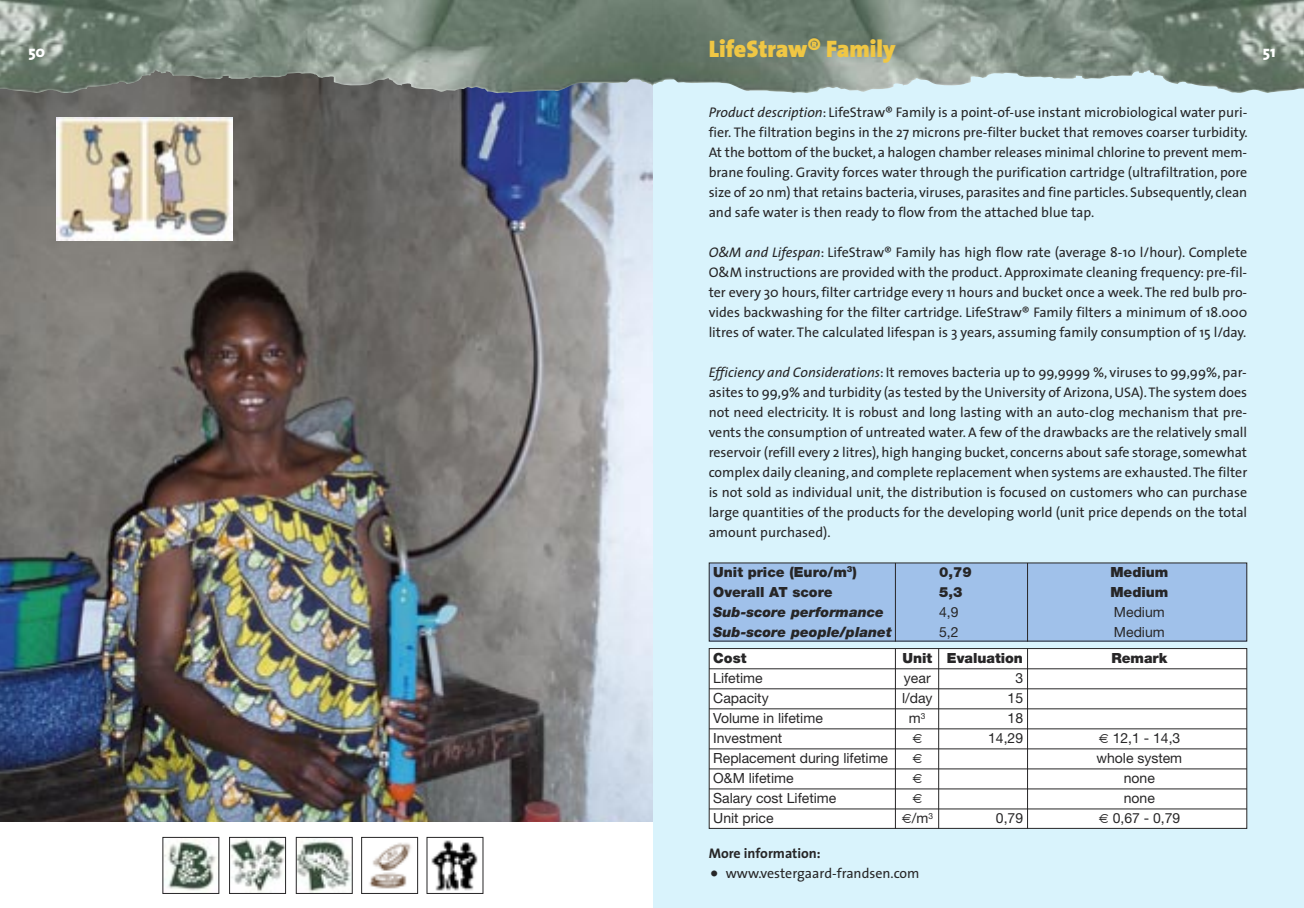
<style>
.page{position:relative;width:1304px;height:908px;background:#fff}
.page>*{position:absolute;margin:0;border:0;box-sizing:border-box;transform-origin:0 0}
.t1{font:48px "The Sans";color:#272627}
.t2{font:900 24px "The Sans";color:#f0c744}
.t3{font:800 16px "The Sans";color:#fff}
.t4{font:14px/20px "The Sans";color:#272627;text-align:justify}
.t5{font:14px "Helvetica Neue";color:#272627}
.t6{font:900 14px "Helvetica Neue";color:#272627}
.t7{font:italic 900 14px "Helvetica Neue";color:#272627}
.t8{font:700 14px "The Sans";color:#272627}
.s1{font-style:italic}
</style>
<div class="page">
<div style="left:0;top:0;width:1304px;height:907px;background:#d9f3fc"></div>
<img style="left:0;top:94px;width:652px;height:728px">
<div style="left:0;top:822px;width:652px;height:85px;background:#fff"></div>
<img style="left:165px;top:839px;width:52px;height:52px">
<img style="left:231px;top:838px;width:53px;height:53px">
<div style="left:229px;top:836px;width:57px;height:57px;border:1px solid #272627"></div>
<img style="left:298px;top:838px;width:53px;height:53px">
<div style="left:296px;top:836px;width:57px;height:57px;border:1px solid #272627"></div>
<img style="left:369px;top:842px;width:42px;height:47px">
<div style="left:361px;top:836px;width:57px;height:57px;border:1px solid #272627"></div>
<img style="left:431px;top:840px;width:47px;height:51px">
<img style="left:57px;top:118px;width:175px;height:122px">
<div style="left:709px;top:562px;width:538px;height:78px;background:#a0c1ea"></div>
<div style="left:709px;top:648px;width:538px;height:180px;background:#fff"></div>
<div style="left:709px;top:647px;width:538px;height:181px;border:1px solid #272627"></div>
<hr style="left:895px;top:562px;width:1px;height:79px;background:#272627">
<hr style="left:1027px;top:562px;width:1px;height:79px;background:#272627">
<hr style="left:895px;top:648px;width:1px;height:180px;background:#272627">
<hr style="left:938px;top:648px;width:1px;height:180px;background:#272627">
<hr style="left:1027px;top:648px;width:1px;height:180px;background:#272627">
<hr style="left:709px;top:708px;width:538px;height:1px;background:#272627">
<hr style="left:709px;top:728px;width:538px;height:1px;background:#272627">
<hr style="left:709px;top:748px;width:538px;height:1px;background:#272627">
<hr style="left:709px;top:768px;width:538px;height:1px;background:#272627">
<hr style="left:709px;top:788px;width:538px;height:1px;background:#272627">
<hr style="left:709px;top:808px;width:538px;height:1px;background:#272627">
<hr style="left:709px;top:688px;width:538px;height:1px;background:#272627">
<hr style="left:709px;top:668px;width:538px;height:1px;background:#272627">
<img style="left:0;top:0;width:1304px;height:94px">
<p class="t2" style="left:709px;top:39px;width:189px">LifeStraw® Family</p>
<p class="t3" style="left:28px;top:46px;width:18px">50</p>
<p class="t3" style="left:1263px;top:46px;width:14px">51</p>
<p class="t4" style="left:709px;top:103px;width:541px"><span class="s1">Product description</span>: LifeStraw® Family is a point-of-use instant microbiological water puri&shy;fier. The filtration begins in the 27 microns pre-filter bucket that removes coarser turbidity.<br>At the bottom of the bucket, a halogen chamber releases minimal chlorine to prevent mem&shy;brane fouling. Gravity forces water through the purification cartridge (ultrafiltration, pore size of 20 nm) that retains bacteria, viruses, parasites and fine particles. Subsequently, clean and safe water is then ready to flow from the attached blue tap.</p>
<p class="t4" style="left:709px;top:243px;width:540px"><span class="s1">O&amp;M and Lifespan</span>: LifeStraw® Family has high flow rate (average 8-10 l/hour). Complete O&amp;M instructions are provided with the product. Approximate cleaning frequency: pre-fil&shy;ter every 30 hours, filter cartridge every 11 hours and bucket once a week. The red bulb pro&shy;vides backwashing for the filter cartridge. LifeStraw® Family filters a minimum of 18.000 litres of water. The calculated lifespan is 3 years, assuming family consumption of 15 l/day.</p>
<p class="t4" style="left:709px;top:363px;width:540px"><span class="s1">Efficiency and Considerations</span>: It removes bacteria up to 99,9999 %, viruses to 99,99%, par&shy;asites to 99,9% and turbidity (as tested by the University of Arizona, USA). The system does not need electricity. It is robust and long lasting with an auto-clog mechanism that pre&shy;vents the consumption of untreated water. A few of the drawbacks are the relatively small reservoir (refill every 2 litres), high hanging bucket, concerns about safe storage, somewhat complex daily cleaning, and complete replacement when systems are exhausted. The filter is not sold as individual unit, the distribution is focused on customers who can purchase large quantities of the products for the developing world (unit price depends on the total amount purchased).</p>
<p class="t6" style="left:713px;top:567px;width:145px">Unit price (Euro/m<sup>3</sup>)</p>
<p class="t6" style="left:939px;top:567px;width:34px">0,79</p>
<p class="t6" style="left:1110px;top:567px;width:60px">Medium</p>
<p class="t6" style="left:713px;top:587px;width:121px">Overall AT score</p>
<p class="t6" style="left:939px;top:587px;width:25px">5,3</p>
<p class="t6" style="left:1110px;top:587px;width:60px">Medium</p>
<p class="t7" style="left:713px;top:607px;width:172px">Sub-score performance</p>
<p class="t5" style="left:939px;top:607px;width:21px">4,9</p>
<p class="t5" style="left:1114px;top:607px;width:52px">Medium</p>
<p class="t7" style="left:713px;top:627px;width:180px">Sub-score people/planet</p>
<p class="t5" style="left:939px;top:627px;width:21px">5,2</p>
<p class="t5" style="left:1114px;top:627px;width:52px">Medium</p>
<p class="t6" style="left:713px;top:653px;width:35px">Cost</p>
<p class="t6" style="left:902px;top:653px;width:122px">Unit Evaluation</p>
<p class="t6" style="left:1111px;top:653px;width:57px">Remark</p>
<p class="t5" style="left:713px;top:673px;width:51px">Lifetime</p>
<p class="t5" style="left:904px;top:673px;width:28px">year</p>
<p class="t5" style="left:1015px;top:673px;width:9px">3</p>
<p class="t5" style="left:713px;top:693px;width:57px">Capacity</p>
<p class="t5" style="left:902px;top:693px;width:32px">l/day</p>
<p class="t5" style="left:1008px;top:693px;width:17px">15</p>
<p class="t5" style="left:713px;top:713px;width:111px">Volume in lifetime</p>
<p class="t5" style="left:909px;top:713px;width:18px">m<sup>3</sup></p>
<p class="t5" style="left:1008px;top:713px;width:17px">18</p>
<p class="t5" style="left:713px;top:733px;width:70px">Investment</p>
<p class="t5" style="left:988px;top:733px;width:36px">14,29</p>
<p class="t5" style="left:1113px;top:733px;width:69px">12,1 - 14,3</p>
<p class="t5" style="left:713px;top:753px;width:176px">Replacement during lifetime</p>
<p class="t5" style="left:1096px;top:753px;width:87px">whole system</p>
<p class="t5" style="left:713px;top:773px;width:82px">O&amp;M lifetime</p>
<p class="t5" style="left:1124px;top:773px;width:33px">none</p>
<p class="t5" style="left:713px;top:793px;width:125px">Salary cost Lifetime</p>
<p class="t5" style="left:1124px;top:793px;width:33px">none</p>
<p class="t5" style="left:713px;top:813px;width:62px">Unit price</p>
<p class="t5" style="left:912px;top:813px;width:23px">/m<sup>3</sup></p>
<p class="t5" style="left:996px;top:813px;width:29px">0,79</p>
<p class="t5" style="left:1113px;top:813px;width:69px">0,67 - 0,79</p>
<p class="t8" style="left:709px;top:846px;width:114px">More information:</p>
<p class="t1" style="left:709px;top:840px;width:12px">.</p>
<p class="t4" style="left:726px;top:863px;width:195px">www.vestergaard-frandsen.com</p>
</div>
